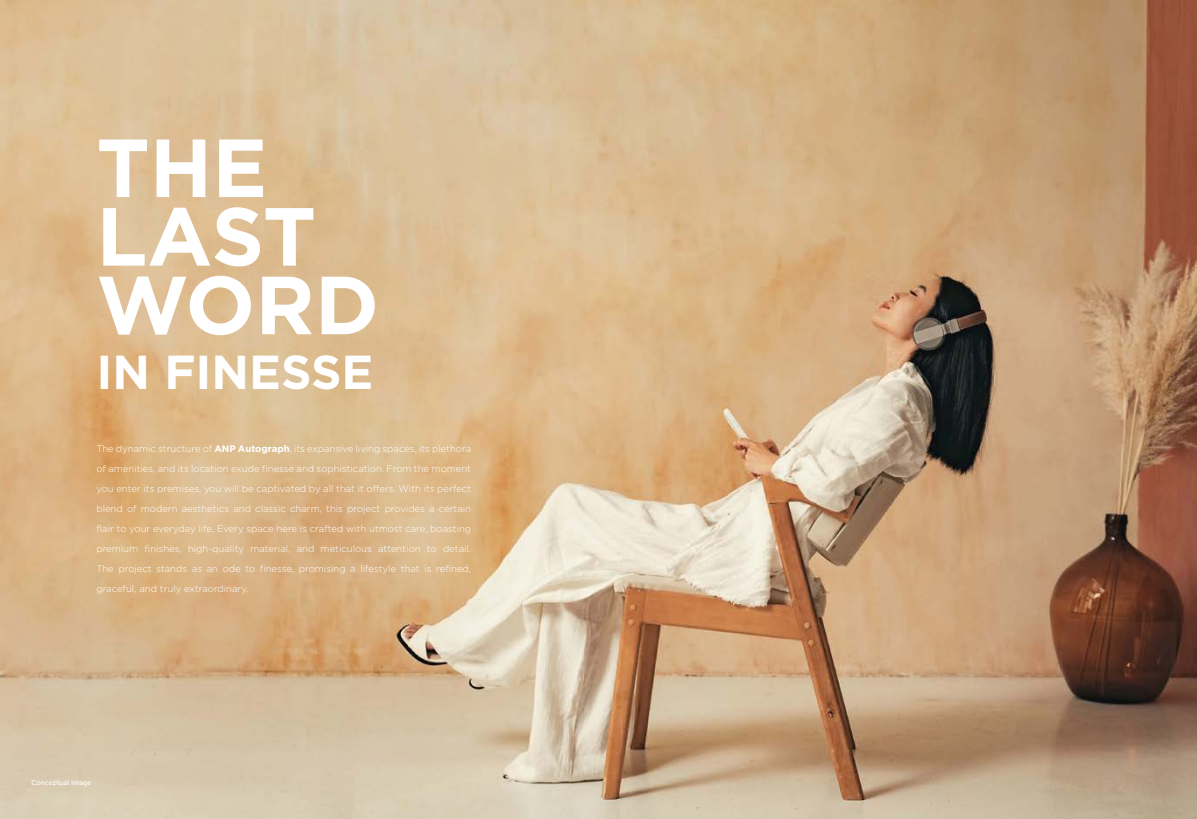
<style>
.page{position:relative;width:1197px;height:819px;background:#fff}
.page>*{position:absolute;margin:0;border:0;box-sizing:border-box;transform-origin:0 0}
.t1{font:700 82.25px/68.6px "Gotham";color:#fff}
.t2{font:700 47.6px "Gotham";color:#fff}
.t3{font:300 9.54px/20px "Gotham";color:#fff;text-align:justify}
.t4{font:7px "Museo Sans 500";color:#fff}
.s1{font-weight:700}
</style>
<div class="page">
<img style="left:0;top:0;width:1197px;height:819px">
<h1 class="t1" style="left:96px;top:132px;width:284px">THE<br>LAST<br>WORD</h1>
<h2 class="t2" style="left:96px;top:345px;width:279px">IN FINESSE</h2>
<p class="t3" style="left:96px;top:438px;width:376px">The dynamic structure of <span class="s1">ANP Autograph</span>, its expansive living spaces, its plethora of amenities, and its location exude finesse and sophistication. From the moment you enter its premises, you will be captivated by all that it offers. With its perfect blend of modern aesthetics and classic charm, this project provides a certain flair to your everyday life. Every space here is crafted with utmost care, boasting premium finishes, high-quality material, and meticulous attention to detail.<br>The project stands as an ode to finesse, promising a lifestyle that is refined, graceful, and truly extraordinary.</p>
<p class="t4" style="left:32px;top:779px;width:61px">Conceptual Image</p>
</div>
